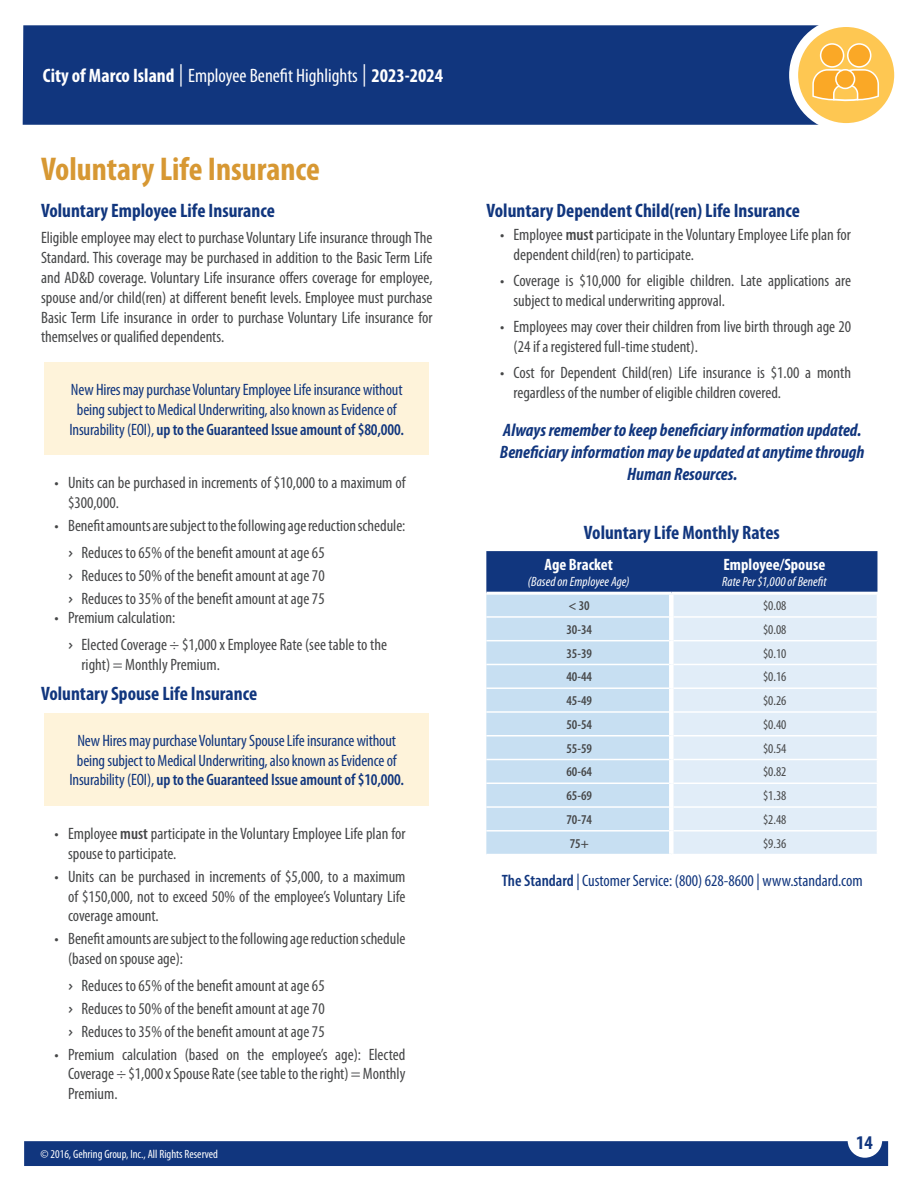
<style>
.page{position:relative;width:918px;height:1188px;background:#fff}
.page>*{position:absolute;margin:0;border:0;box-sizing:border-box;transform-origin:0 0}
.TOC_-_Insurance_Type_-_Header_V2{font:700 condensed 33px "Myriad Pro";color:#d79833}
.Body_-_Sub_Header{font:700 condensed 19.5px "Myriad Pro";color:#11367e}
.t1{font:700 condensed 19.5px "Myriad Pro";color:#fff}
.Rate_Table_-_Header{font:700 condensed 19.5px "Myriad Pro";color:#11367e}
.Body_-_Centered_Note{font:italic 700 condensed 18px/21.6px "Myriad Pro";color:#11367e;text-align:center}
.Body_-_Main{font:condensed 16.5px/19.8px "Myriad Pro";color:#464748}
.Body_-_Main-2{font:condensed 16.5px/19.8px "Myriad Pro";letter-spacing:-.01em;color:#11367e;text-align:center}
.Body_-_Carrier_Info{font:condensed 16.5px "Myriad Pro";color:#11367e}
.Rate_Table_-_Interior_Header{font:700 condensed 16.5px "Myriad Pro";letter-spacing:.005em;color:#fff}
.Table_2_-_Numbers{font:condensed 13.5px "Myriad Pro";color:#464748}
.Table_2_-_Sub_Sub_Category{font:600 condensed 13.5px "Myriad Pro";color:#464748}
.Rate_Table_-_Interior_Header-2{font:italic condensed 13.5px "Myriad Pro";letter-spacing:.005em;color:#fff}
.t2{font:condensed 12px "Myriad Pro";color:#fff}
.s1{font-weight:400;font-size:22.35px}
.s2{font-weight:400}
.s3{font-weight:600}
.s4{font-family:"Frankthe Architect";font-stretch:normal}
</style>
<div class="page">
<div style="left:24px;top:1141px;width:864px;height:25px;background:#11367e"></div>
<div style="left:23px;top:25px;width:795px;height:100px;background:#11367e"></div>
<svg style="left:794px;top:22px;width:105px;height:106px;fill:#fec752"></svg>
<div style="left:789px;top:18px;width:114px;height:114px;border:9px solid #fff;border-radius:50%"></div>
<svg style="left:811px;top:43px;width:69px;height:59px;background:#fcbf55"></svg>
<div style="left:835px;top:69px;width:20px;height:20px;border:3px solid #fff;border-radius:50%"></div>
<div style="left:837px;top:71px;width:17px;height:17px;background:#faa826;border-radius:50%"></div>
<div style="left:44px;top:363px;width:385px;height:92px;background:#fef3da"></div>
<div style="left:44px;top:713px;width:385px;height:93px;background:#fef3da"></div>
<svg style="left:486px;top:551px;width:392px;height:303px;background:#bccfe5"></svg>
<div style="left:669px;top:595px;width:5px;height:22px;background:#fff"></div>
<div style="left:669px;top:617px;width:5px;height:24px;background:#fff"></div>
<div style="left:669px;top:641px;width:5px;height:23px;background:#fff"></div>
<div style="left:669px;top:664px;width:5px;height:24px;background:#fff"></div>
<div style="left:669px;top:688px;width:5px;height:24px;background:#fff"></div>
<div style="left:669px;top:712px;width:5px;height:24px;background:#fff"></div>
<div style="left:669px;top:736px;width:5px;height:24px;background:#fff"></div>
<div style="left:669px;top:760px;width:5px;height:23px;background:#fff"></div>
<div style="left:669px;top:783px;width:5px;height:24px;background:#fff"></div>
<div style="left:669px;top:807px;width:5px;height:24px;background:#fff"></div>
<div style="left:669px;top:831px;width:5px;height:23px;background:#fff"></div>
<hr style="left:486px;top:592px;width:185px;height:3px;background:#fff">
<hr style="left:671px;top:592px;width:207px;height:3px;background:#fff">
<p class="t1" style="left:43px;top:65px;width:402px">City of Marco Island <span class="s1">|</span> <span class="s2">Employee Benefit Highlights</span> <span class="s1">|</span> 2023-2024</p>
<p class="TOC_-_Insurance_Type_-_Header_V2" style="left:41px;top:151px;width:280px">Voluntary Life Insurance</p>
<p class="Body_-_Sub_Header" style="left:41px;top:200px;width:235px">Voluntary Employee Life Insurance</p>
<p class="Body_-_Main" style="left:41px;top:228px;width:393px;text-align:justify">Eligible employee may elect to purchase Voluntary Life insurance through The Standard. This coverage may be purchased in addition to the Basic Term Life and AD&amp;D coverage. Voluntary Life insurance offers coverage for employee, spouse and/or child(ren) at different benefit levels. Employee must purchase Basic Term Life insurance in order to purchase Voluntary Life insurance for themselves or qualified dependents.</p>
<p class="Body_-_Main-2" style="left:69px;top:380px;width:336px">New Hires may purchase Voluntary Employee Life insurance without being subject to Medical Underwriting, also known as Evidence of<br>Insurability (EOI), <span class="s3">up to the Guaranteed Issue amount of $80,000.</span></p>
<p class="Body_-_Main" style="left:68px;top:473px;width:339px;text-indent:-14px">• Units can be purchased in increments of $10,000 to a maximum of $300,000.</p>
<p class="Body_-_Main" style="left:55px;top:516px;width:352px">• Benefit amounts are subject to the following age reduction schedule:</p>
<p class="Body_-_Main" style="left:68px;top:543px;width:258px"><span class="s4">›</span> Reduces to 65% of the benefit amount at age 65</p>
<p class="Body_-_Main" style="left:68px;top:566px;width:258px"><span class="s4">›</span> Reduces to 50% of the benefit amount at age 70</p>
<p class="Body_-_Main" style="left:68px;top:589px;width:258px"><span class="s4">›</span> Reduces to 35% of the benefit amount at age 75</p>
<p class="Body_-_Main" style="left:55px;top:608px;width:122px">• Premium calculation:</p>
<p class="Body_-_Main" style="left:82px;top:635px;width:307px;text-indent:-14px"><span class="s4">›</span> Elected Coverage ÷ $1,000 x Employee Rate (see table to the right) = Monthly Premium.</p>
<p class="Body_-_Sub_Header" style="left:41px;top:682px;width:218px">Voluntary Spouse Life Insurance</p>
<p class="Body_-_Main-2" style="left:69px;top:731px;width:336px">New Hires may purchase Voluntary Spouse Life insurance without being subject to Medical Underwriting, also known as Evidence of<br>Insurability (EOI), <span class="s3">up to the Guaranteed Issue amount of $10,000.</span></p>
<p class="Body_-_Main" style="left:68px;top:824px;width:339px;text-indent:-14px">• Employee <span class="s3">must</span> participate in the Voluntary Employee Life plan for spouse to participate.</p>
<p class="Body_-_Main" style="left:68px;top:867px;width:339px;text-align:justify;text-indent:-14px">• Units can be purchased in increments of $5,000, to a maximum of $150,000, not to exceed 50% of the employee’s Voluntary Life coverage amount.</p>
<p class="Body_-_Main" style="left:68px;top:929px;width:339px;text-indent:-14px">• Benefit amounts are subject to the following age reduction schedule (based on spouse age):</p>
<p class="Body_-_Main" style="left:68px;top:976px;width:258px"><span class="s4">›</span> Reduces to 65% of the benefit amount at age 65</p>
<p class="Body_-_Main" style="left:68px;top:999px;width:258px"><span class="s4">›</span> Reduces to 50% of the benefit amount at age 70</p>
<p class="Body_-_Main" style="left:68px;top:1022px;width:258px"><span class="s4">›</span> Reduces to 35% of the benefit amount at age 75</p>
<p class="Body_-_Main" style="left:68px;top:1045px;width:339px;text-align:justify;text-indent:-14px">• Premium calculation (based on the employee’s age): Elected Coverage ÷ $1,000 x Spouse Rate (see table to the right) = Monthly Premium.</p>
<p class="t2" style="left:40px;top:1148px;width:179px">© 2016, Gehring Group, Inc., All Rights Reserved</p>
<p class="Body_-_Sub_Header" style="left:487px;top:200px;width:315px">Voluntary Dependent Child(ren) Life Insurance</p>
<p class="Body_-_Main" style="left:514px;top:225px;width:339px;text-indent:-14px">• Employee <span class="s3">must</span> participate in the Voluntary Employee Life plan for dependent child(ren) to participate.</p>
<p class="Body_-_Main" style="left:514px;top:271px;width:339px;text-indent:-14px">• Coverage is $10,000 for eligible children. Late applications are subject to medical underwriting approval.</p>
<p class="Body_-_Main" style="left:514px;top:317px;width:339px;text-indent:-14px">• Employees may cover their children from live birth through age 20 (24 if a registered full-time student).</p>
<p class="Body_-_Main" style="left:514px;top:363px;width:339px;text-indent:-14px">• Cost for Dependent Child(ren) Life insurance is $1.00 a month regardless of the number of eligible children covered.</p>
<p class="Body_-_Centered_Note" style="left:500px;top:420px;width:366px">Always remember to keep beneficiary information updated.<br>Beneficiary information may be updated at anytime through<br>Human Resources.</p>
<p class="Rate_Table_-_Header" style="left:584px;top:522px;width:198px">Voluntary Life Monthly Rates</p>
<p class="Rate_Table_-_Interior_Header" style="left:545px;top:556px;width:70px">Age Bracket</p>
<p class="Rate_Table_-_Interior_Header-2" style="left:528px;top:575px;width:103px">(Based on Employee Age)</p>
<p class="Rate_Table_-_Interior_Header" style="left:723px;top:556px;width:103px">Employee/Spouse</p>
<p class="Rate_Table_-_Interior_Header-2" style="left:722px;top:575px;width:106px">Rate Per $1,000 of Benefit</p>
<p class="Table_2_-_Sub_Sub_Category" style="left:569px;top:598px;width:23px">&lt; 30</p>
<p class="Table_2_-_Numbers" style="left:763px;top:598px;width:25px">$0.08</p>
<p class="Table_2_-_Sub_Sub_Category" style="left:566px;top:622px;width:27px">30-34</p>
<p class="Table_2_-_Numbers" style="left:763px;top:622px;width:25px">$0.08</p>
<p class="Table_2_-_Sub_Sub_Category" style="left:566px;top:646px;width:27px">35-39</p>
<p class="Table_2_-_Numbers" style="left:763px;top:646px;width:25px">$0.10</p>
<p class="Table_2_-_Sub_Sub_Category" style="left:566px;top:670px;width:27px">40-44</p>
<p class="Table_2_-_Numbers" style="left:763px;top:670px;width:25px">$0.16</p>
<p class="Table_2_-_Sub_Sub_Category" style="left:566px;top:693px;width:27px">45-49</p>
<p class="Table_2_-_Numbers" style="left:763px;top:693px;width:25px">$0.26</p>
<p class="Table_2_-_Sub_Sub_Category" style="left:566px;top:717px;width:27px">50-54</p>
<p class="Table_2_-_Numbers" style="left:763px;top:717px;width:25px">$0.40</p>
<p class="Table_2_-_Sub_Sub_Category" style="left:566px;top:741px;width:27px">55-59</p>
<p class="Table_2_-_Numbers" style="left:763px;top:741px;width:25px">$0.54</p>
<p class="Table_2_-_Sub_Sub_Category" style="left:566px;top:765px;width:27px">60-64</p>
<p class="Table_2_-_Numbers" style="left:763px;top:765px;width:25px">$0.82</p>
<p class="Table_2_-_Sub_Sub_Category" style="left:566px;top:788px;width:27px">65-69</p>
<p class="Table_2_-_Numbers" style="left:763px;top:788px;width:25px">$1.38</p>
<p class="Table_2_-_Sub_Sub_Category" style="left:566px;top:812px;width:27px">70-74</p>
<p class="Table_2_-_Numbers" style="left:763px;top:812px;width:25px">$2.48</p>
<p class="Table_2_-_Sub_Sub_Category" style="left:570px;top:836px;width:21px">75+</p>
<p class="Table_2_-_Numbers" style="left:763px;top:836px;width:25px">$9.36</p>
<p class="Body_-_Carrier_Info" style="left:502px;top:871px;width:362px"><span class="s3">The Standard</span> | Customer Service: (800) 628-8600 | www.standard.com</p>
<p class="Body_-_Sub_Header" style="left:856px;top:1132px;width:18px">14</p>
</div>
